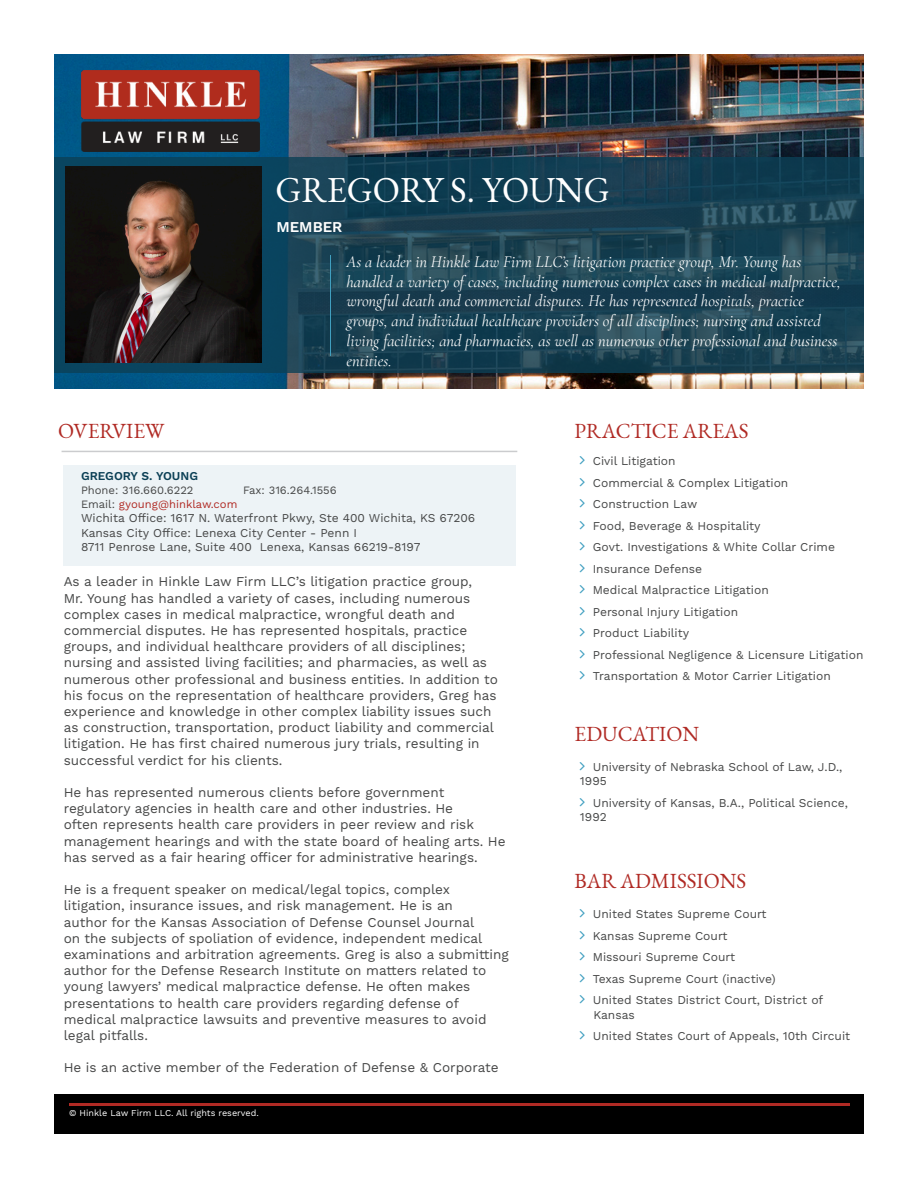
<style>
.page{position:relative;width:918px;height:1188px;background:#fff}
.page>*{position:absolute;margin:0;border:0;box-sizing:border-box;transform-origin:0 0}
.t1{font:35.7px "EB Garamond";color:#fff}
.t2{font:21px "EB Garamond";color:#b02a24}
.t3{font:italic 16.5px/19.8px "Cormorant Garamond";color:#fff}
.t4{font:600 15px "Work Sans";color:#fff}
.t5{font:13.5px/16.2px "Work Sans";color:#464747}
.t6{font:12px/14.4px "Work Sans";color:#464747}
.t7{font:600 12px "Work Sans";color:#0c4056}
.t8{font:11.25px "Work Sans";color:#464747}
.t9{font:11.25px "Work Sans";color:#b02a24}
.t10{font:9px "Work Sans";color:#fff}
.s1{color:#464747}
</style>
<div class="page">
<div style="left:54px;top:1094px;width:810px;height:40px;background:#000"></div>
<hr style="left:69px;top:1104px;width:781px;height:2px;background:#b02a24">
<img style="left:54px;top:54px;width:810px;height:335px">
<img style="left:82px;top:70px;width:177px;height:81px">
<svg style="left:54px;top:157px;width:810px;height:216px;background:#194254"></svg>
<hr style="left:62px;top:451px;width:455px;height:1px;background:#cbccce">
<div style="left:63px;top:466px;width:452px;height:100px;background:#edf3f6"></div>
<img style="left:66px;top:166px;width:196px;height:196px">
<hr style="left:330px;top:256px;width:1px;height:100px;background:#409fc0">
<p class="t1" style="left:275px;top:167px;width:336px">GREGORY S. YOUNG</p>
<p class="t4" style="left:276px;top:218px;width:67px">MEMBER</p>
<p class="t2" style="left:58px;top:417px;width:108px">OVERVIEW</p>
<p class="t3" style="left:346px;top:252px;width:496px">As a leader in Hinkle Law Firm LLC’s litigation practice group, Mr. Young has handled a variety of cases, including numerous complex cases in medical malpractice, wrongful death and commercial disputes. He has represented hospitals, practice groups, and individual healthcare providers of all disciplines; nursing and assisted living facilities; and pharmacies, as well as numerous other professional and business entities.</p>
<p class="t2" style="left:575px;top:417px;width:176px">PRACTICE AREAS</p>
<p class="t7" style="left:81px;top:469px;width:119px">GREGORY S. YOUNG</p>
<p class="t8" style="left:81px;top:483px;width:114px">Phone: 316.660.6222</p>
<p class="t8" style="left:243px;top:483px;width:95px">Fax: 316.264.1556</p>
<p class="t9" style="left:81px;top:498px;width:158px"><span class="s1">Email:</span> gyoung@hinklaw.com</p>
<p class="t6" style="left:81px;top:512px;width:396px">Wichita Office: 1617 N. Waterfront Pkwy, Ste 400 Wichita, KS 67206<br>Kansas City Office: Lenexa City Center - Penn I<br>8711 Penrose Lane, Suite 400 Lenexa, Kansas 66219-8197</p>
<p class="t5" style="left:64px;top:574px;width:436px">As a leader in Hinkle Law Firm LLC’s litigation practice group,<br>Mr. Young has handled a variety of cases, including numerous complex cases in medical malpractice, wrongful death and commercial disputes. He has represented hospitals, practice groups, and individual healthcare providers of all disciplines; nursing and assisted living facilities; and pharmacies, as well as numerous other professional and business entities. In addition to his focus on the representation of healthcare providers, Greg has experience and knowledge in other complex liability issues such as construction, transportation, product liability and commercial litigation. He has first chaired numerous jury trials, resulting in successful verdict for his clients.</p>
<p class="t5" style="left:64px;top:785px;width:443px">He has represented numerous clients before government regulatory agencies in health care and other industries. He<br>often represents health care providers in peer review and risk management hearings and with the state board of healing arts. He has served as a fair hearing officer for administrative hearings.</p>
<p class="t5" style="left:64px;top:882px;width:447px">He is a frequent speaker on medical/legal topics, complex litigation, insurance issues, and risk management. He is an<br>author for the Kansas Association of Defense Counsel Journal<br>on the subjects of spoliation of evidence, independent medical examinations and arbitration agreements. Greg is also a submitting author for the Defense Research Institute on matters related to young lawyers’ medical malpractice defense. He often makes presentations to health care providers regarding defense of medical malpractice lawsuits and preventive measures to avoid legal pitfalls.</p>
<p class="t5" style="left:64px;top:1060px;width:437px">He is an active member of the Federation of Defense &amp; Corporate</p>
<p class="t10" style="left:69px;top:1108px;width:191px">© Hinkle Law Firm LLC. All rights reserved.</p>
<p class="t6" style="left:593px;top:455px;width:84px">Civil Litigation</p>
<p class="t6" style="left:593px;top:476px;width:197px">Commercial &amp; Complex Litigation</p>
<p class="t6" style="left:593px;top:498px;width:106px">Construction Law</p>
<p class="t6" style="left:593px;top:519px;width:169px">Food, Beverage &amp; Hospitality</p>
<p class="t6" style="left:593px;top:541px;width:244px">Govt. Investigations &amp; White Collar Crime</p>
<p class="t6" style="left:593px;top:562px;width:111px">Insurance Defense</p>
<p class="t6" style="left:593px;top:584px;width:177px">Medical Malpractice Litigation</p>
<p class="t6" style="left:593px;top:605px;width:147px">Personal Injury Litigation</p>
<p class="t6" style="left:593px;top:627px;width:98px">Product Liability</p>
<p class="t6" style="left:593px;top:648px;width:272px">Professional Negligence &amp; Licensure Litigation</p>
<p class="t6" style="left:593px;top:670px;width:239px">Transportation &amp; Motor Carrier Litigation</p>
<p class="t2" style="left:575px;top:721px;width:126px">EDUCATION</p>
<p class="t6" style="left:580px;top:760px;width:264px;text-indent:13px">University of Nebraska School of Law, J.D.,<br>1995</p>
<p class="t6" style="left:580px;top:796px;width:269px;text-indent:13px">University of Kansas, B.A., Political Science,<br>1992</p>
<p class="t2" style="left:575px;top:868px;width:173px">BAR ADMISSIONS</p>
<p class="t6" style="left:593px;top:907px;width:175px">United States Supreme Court</p>
<p class="t6" style="left:593px;top:929px;width:136px">Kansas Supreme Court</p>
<p class="t6" style="left:593px;top:950px;width:144px">Missouri Supreme Court</p>
<p class="t6" style="left:593px;top:972px;width:185px">Texas Supreme Court (inactive)</p>
<p class="t6" style="left:593px;top:993px;width:232px">United States District Court, District of<br>Kansas</p>
<p class="t6" style="left:593px;top:1029px;width:259px">United States Court of Appeals, 10th Circuit</p>
</div>
